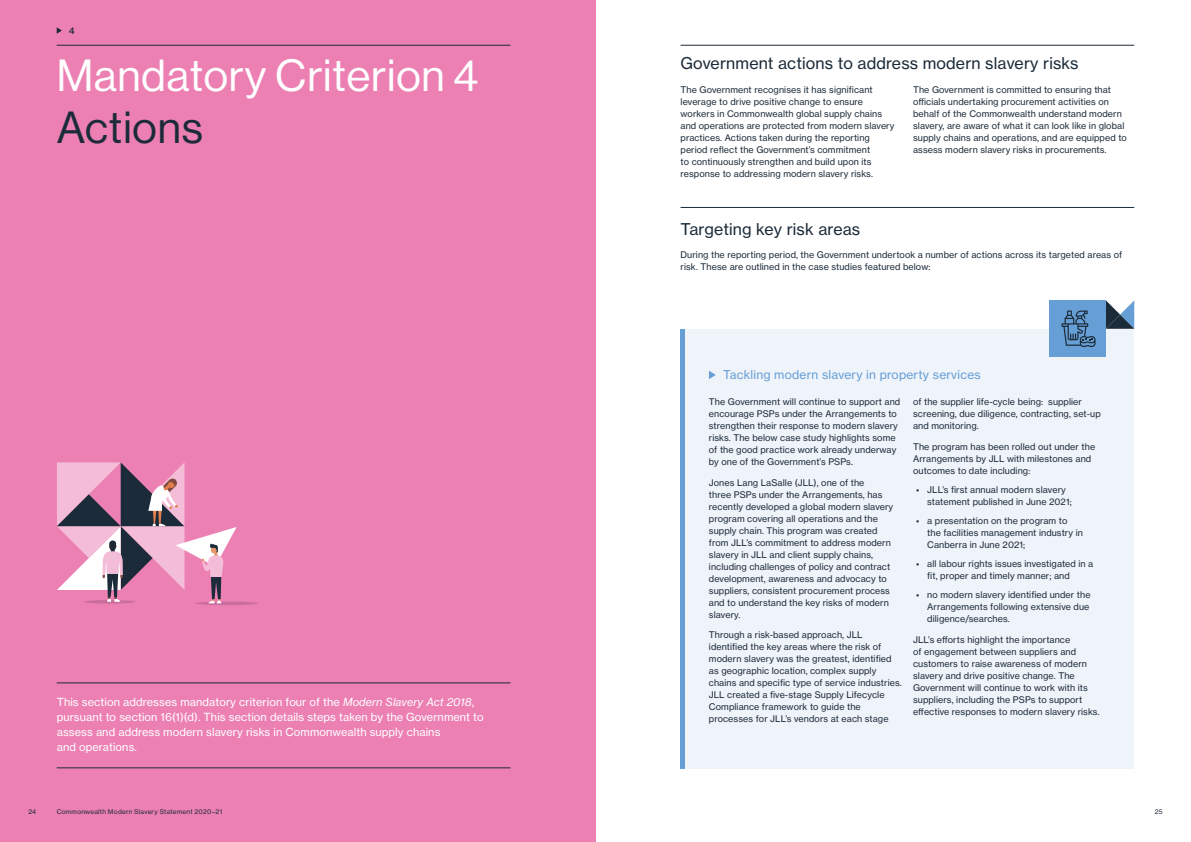
<style>
.page{position:relative;width:1191px;height:842px;background:#fff}
.page>*{position:absolute;margin:0;border:0;box-sizing:border-box;transform-origin:0 0}
.t1{font:44px "N Haas Grotesk DS Pro 55 Rg";letter-spacing:.02em;color:#fff}
.t2{font:44px "N Haas Grotesk DS Pro 55 Rg";letter-spacing:.02em;color:#1c2b39}
.t3{font:16px "N Haas Grotesk TX Pro 55 Rg";letter-spacing:.01em;color:#1c2b39}
.t4{font:12px "N Haas Grotesk TX Pro 55 Rg";letter-spacing:.02em;color:#669fd5}
.t5{font:11px/15px "N Haas Grotesk TX Pro 55 Rg";letter-spacing:.01em;color:#fff}
.t6{font:9px/12px "N Haas Grotesk TX Pro 55 Rg";letter-spacing:.01em;color:#1c2b39}
.t7{font:9px "N Haas Grotesk TX Pro 65 Md";color:#1c2b39}
.t8{font:6.4px "N Haas Grotesk TX Pro 55 Rg";letter-spacing:.04em;color:#1c2b39}
.s1{font-family:"N Haas Grotesk TX Pro 56 It"}
.s2{font-family:"Akkurat"}
</style>
<div class="page">
<div style="left:0;top:0;width:595px;height:842px;background:#ec80b3"></div>
<svg style="left:57px;top:27px;width:5px;height:7px"></svg>
<hr style="left:57px;top:683px;width:453px;height:1px;background:#1c2b39">
<hr style="left:57px;top:768px;width:453px;height:1px;background:#1c2b39">
<hr style="left:680px;top:207px;width:454px;height:1px;background:#1c2b39">
<div style="left:680px;top:329px;width:454px;height:439px;background:#eff3fa"></div>
<div style="left:680px;top:329px;width:5px;height:439px;background:#669fd5"></div>
<svg style="left:709px;top:371px;width:7px;height:8px"></svg>
<svg style="left:1106px;top:300px;width:28px;height:29px"></svg>
<div style="left:1049px;top:300px;width:57px;height:57px;background:#669fd5"></div>
<svg style="left:1061px;top:311px;width:34px;height:36px"></svg>
<hr style="left:195px;top:602px;width:64px;height:3px;background:#d9dbdf;border-radius:50%">
<svg style="left:84px;top:600px;width:51px;height:4px"></svg>
<svg style="left:57px;top:462px;width:180px;height:141px"></svg>
<hr style="left:680px;top:45px;width:454px;height:1px;background:#1c2b39">
<hr style="left:57px;top:45px;width:453px;height:1px;background:#1c2b39">
<p class="t7" style="left:69px;top:25px;width:7px">4</p>
<h1 class="t1" style="left:57px;top:50px;width:423px">Mandatory Criterion 4</h1>
<h1 class="t2" style="left:57px;top:102px;width:148px">Actions</h1>
<p class="t5" style="left:57px;top:694px;width:428px">This section addresses mandatory criterion four of the <span class="s1">Modern Slavery Act 2018</span>, pursuant to section 16(1)(d). This section details steps taken by the Government to assess and address modern slavery risks in Commonwealth supply chains<br>and operations.</p>
<h2 class="t3" style="left:680px;top:54px;width:399px">Government actions to address modern slavery risks</h2>
<p class="t6" style="left:680px;top:83px;width:215px">The Government recognises it has significant leverage to drive positive change to ensure workers in Commonwealth global supply chains and operations are protected from modern slavery practices. Actions taken during the reporting period reflect the Government’s commitment<br>to continuously strengthen and build upon its response to addressing modern slavery risks.</p>
<p class="t6" style="left:913px;top:83px;width:215px">The Government is committed to ensuring that officials undertaking procurement activities on behalf of the Commonwealth understand modern slavery, are aware of what it can look like in global supply chains and operations, and are equipped to assess modern slavery risks in procurements.</p>
<h2 class="t3" style="left:680px;top:219px;width:181px">Targeting key risk areas</h2>
<p class="t6" style="left:680px;top:249px;width:443px">During the reporting period, the Government undertook a number of actions across its targeted areas of risk. These are outlined in the case studies featured below:</p>
<h3 class="t4" style="left:723px;top:367px;width:259px">Tackling modern slavery in property services</h3>
<p class="t6" style="left:709px;top:396px;width:193px">The Government will continue to support and encourage PSPs under the Arrangements to strengthen their response to modern slavery risks. The below case study highlights some of the good practice work already underway by one of the Government’s PSPs.</p>
<p class="t6" style="left:709px;top:477px;width:186px">Jones Lang LaSalle (JLL), one of the<br>three PSPs under the Arrangements, has recently developed a global modern slavery program covering all operations and the supply chain. This program was created from JLL’s commitment to address modern slavery in JLL and client supply chains, including challenges of policy and contract development, awareness and advocacy to suppliers, consistent procurement process and to understand the key risks of modern slavery.</p>
<p class="t6" style="left:709px;top:629px;width:194px">Through a risk-based approach, JLL identified the key areas where the risk of modern slavery was the greatest, identified as geographic location, complex supply chains and specific type of service industries.<br>JLL created a five-stage Supply Lifecycle Compliance framework to guide the processes for JLL’s vendors at each stage</p>
<p class="t6" style="left:913px;top:396px;width:189px">of the supplier life-cycle being: supplier screening, due diligence, contracting, set-up and monitoring.</p>
<p class="t6" style="left:913px;top:440px;width:184px">The program has been rolled out under the<br>Arrangements by JLL with milestones and outcomes to date including:</p>
<p class="t6" style="left:927px;top:484px;width:146px;text-indent:-11px"><span class="s2">•</span> JLL’s first annual modern slavery statement published in June 2021;</p>
<p class="t6" style="left:927px;top:515px;width:157px;text-indent:-11px"><span class="s2">•</span> a presentation on the program to the facilities management industry in<br>Canberra in June 2021;</p>
<p class="t6" style="left:927px;top:558px;width:168px;text-indent:-11px"><span class="s2">•</span> all labour rights issues investigated in a fit, proper and timely manner; and</p>
<p class="t6" style="left:927px;top:589px;width:165px;text-indent:-11px"><span class="s2">•</span> no modern slavery identified under the<br>Arrangements following extensive due diligence/searches.</p>
<p class="t6" style="left:913px;top:633px;width:188px">JLL’s efforts highlight the importance<br>of engagement between suppliers and customers to raise awareness of modern slavery and drive positive change. The Government will continue to work with its suppliers, including the PSPs to support effective responses to modern slavery risks.</p>
<p class="t8" style="left:28px;top:807px;width:9px">24</p>
<p class="t8" style="left:57px;top:807px;width:167px">Commonwealth Modern Slavery Statement 2020–21</p>
<p class="t8" style="left:1154px;top:807px;width:9px">25</p>
</div>
